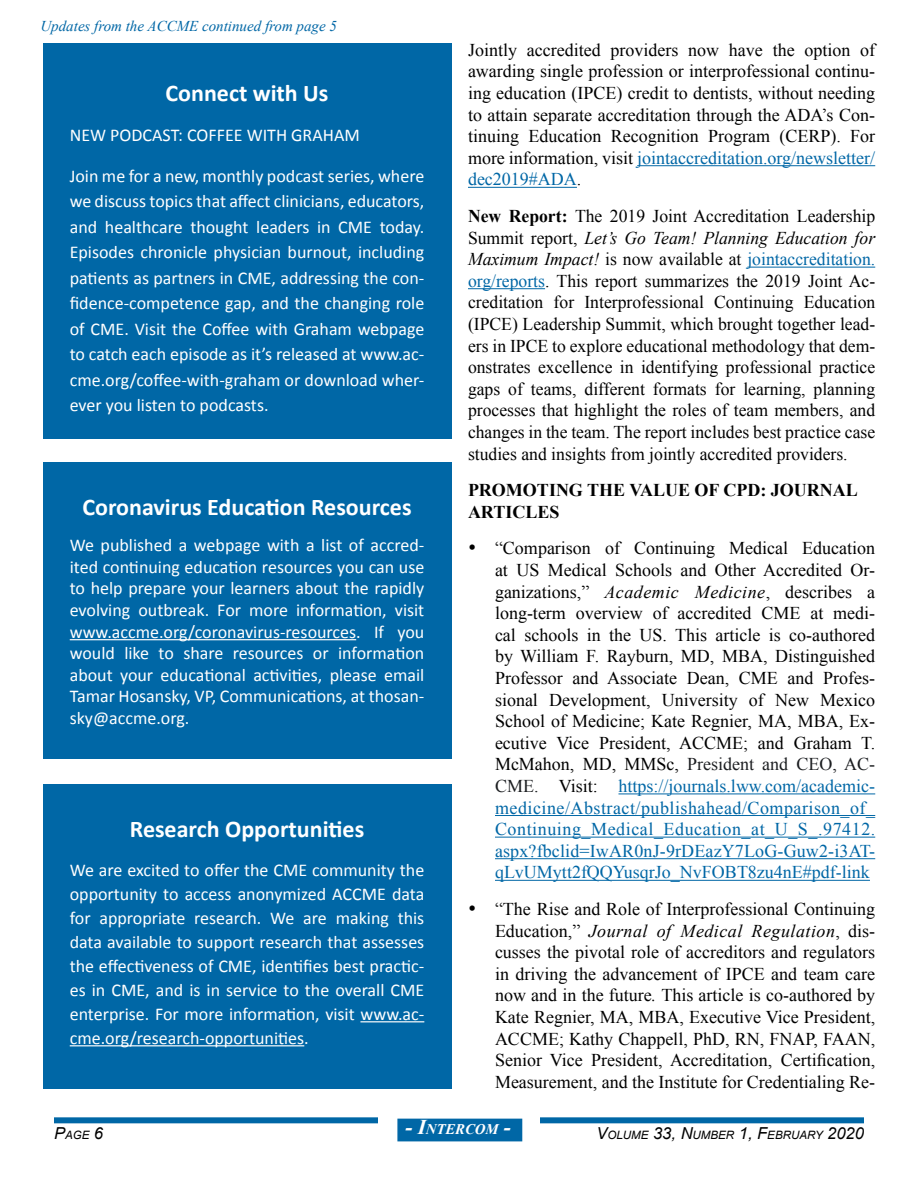
<style>
.page{position:relative;width:918px;height:1188px;background:#fff}
.page>*{position:absolute;margin:0;border:0;box-sizing:border-box;transform-origin:0 0}
.t1{font:700 24px "Calibri";color:#fff}
.t2{font:18px/21.6px "Times New Roman";color:#000;text-align:justify}
.t3{font:18px/25.5px "Calibri";color:#fff;text-align:justify}
.t4{font:700 18px/21.6px "Times New Roman";color:#000}
.t5{font:italic 15px "Times New Roman";color:#0067a6}
.t6{font:italic 700 14.7px "Times New Roman";color:#fff}
.t7{font:italic 11.55px "Arial";color:#000}
.s1{color:#0067a6}
.s2{font-weight:700}
.s3{font-style:italic}
.s4{color:#1c1e21}
.s5{font-size:16.5px}
.s6{font-size:21px}
</style>
<div class="page">
<div style="left:397px;top:1119px;width:125px;height:22px;background:#0067a6"></div>
<div style="left:54px;top:1117px;width:324px;height:6px;background:#0067a6"></div>
<div style="left:540px;top:1117px;width:324px;height:6px;background:#0067a6"></div>
<hr style="left:637px;top:165px;width:238px;height:1px;background:#0067a6">
<hr style="left:468px;top:187px;width:109px;height:1px;background:#0067a6">
<hr style="left:747px;top:267px;width:128px;height:1px;background:#0067a6">
<hr style="left:468px;top:288px;width:77px;height:1px;background:#0067a6">
<hr style="left:618px;top:793px;width:257px;height:1px;background:#0067a6">
<hr style="left:495px;top:815px;width:380px;height:1px;background:#0067a6">
<hr style="left:495px;top:837px;width:380px;height:1px;background:#0067a6">
<hr style="left:495px;top:858px;width:380px;height:1px;background:#0067a6">
<hr style="left:495px;top:880px;width:375px;height:1px;background:#0067a6">
<div style="left:43px;top:43px;width:408px;height:396px;background:#0067a6"></div>
<div style="left:43px;top:785px;width:408px;height:304px;background:#0067a6"></div>
<hr style="left:360px;top:1021px;width:64px;height:1px;background:#fff">
<hr style="left:70px;top:1045px;width:234px;height:1px;background:#fff">
<div style="left:43px;top:462px;width:408px;height:297px;background:#0067a6"></div>
<hr style="left:70px;top:639px;width:286px;height:1px;background:#fff">
<p class="t5" style="left:40px;top:15px;width:298px">Updates from the ACCME continued from page 5</p>
<h1 class="t1" style="left:166px;top:77px;width:164px">Connect with Us</h1>
<p class="t3" style="left:70px;top:123px;width:292px">NEW PODCAST: COFFEE WITH GRAHAM</p>
<p class="t3" style="left:70px;top:163px;width:356px">Join me for a new, monthly podcast series, where we discuss topics that affect clinicians, educators, and healthcare thought leaders in CME today.<br>Episodes chronicle physician burnout, including patients as partners in CME, addressing the con&shy;fidence-competence gap, and the changing role of CME. Visit the Coffee with Graham webpage to catch each episode as it’s released at www.ac&shy;cme.org/coffee-with-graham or download wher&shy;ever you listen to podcasts.</p>
<h1 class="t1" style="left:82px;top:491px;width:331px">Coronavirus Education Resources</h1>
<p class="t3" style="left:70px;top:535px;width:356px;line-height:21.6px">We published a webpage with a list of accred&shy;ited continuing education resources you can use to help prepare your learners about the rapidly evolving outbreak. For more information, visit www.accme.org/coronavirus-resources. If you would like to share resources or information about your educational activities, please email Tamar Hosansky, VP, Communications, at thosan&shy;sky@accme.org.</p>
<h1 class="t1" style="left:130px;top:813px;width:236px">Research Opportunities</h1>
<p class="t3" style="left:70px;top:858px;width:356px;line-height:24px">We are excited to offer the CME community the opportunity to access anonymized ACCME data for appropriate research. We are making this data available to support research that assesses the effectiveness of CME, identifies best practic&shy;es in CME, and is in service to the overall CME enterprise. For more information, visit www.ac&shy;cme.org/research-opportunities.</p>
<p class="t2" style="left:468px;top:39px;width:409px">Jointly accredited providers now have the option of awarding single profession or interprofessional continu&shy;ing education (IPCE) credit to dentists, without needing to attain separate accreditation through the ADA’s Con&shy;tinuing Education Recognition Program (CERP). For more information, visit <span class="s1">jointaccreditation.org/newsletter/ dec2019#ADA</span>.</p>
<p class="t2" style="left:468px;top:205px;width:409px"><span class="s2">New Report:</span> The 2019 Joint Accreditation Leadership Summit report, <span class="s3">Let’s Go Team! Planning Education for Maximum Impact!</span> is now available at <span class="s1">jointaccreditation. org/reports</span>. This report summarizes the 2019 Joint Ac&shy;creditation for Interprofessional Continuing Education (IPCE) Leadership Summit, which brought together lead&shy;ers in IPCE to explore educational methodology that dem&shy;onstrates excellence in identifying professional practice gaps of teams, different formats for learning, planning processes that highlight the roles of team members, and changes in the team. The report includes best practice case studies and insights from jointly accredited providers.</p>
<p class="t4" style="left:468px;top:479px;width:391px">PROMOTING THE VALUE OF CPD: JOURNAL<br>ARTICLES</p>
<p class="t2" style="left:495px;top:537px;width:382px;text-indent:-27px">• “Comparison of Continuing Medical Education at US Medical Schools and Other Accredited Or&shy;ganizations,” <span class="s3">Academic Medicine</span>, describes a long-term overview of accredited CME at medi&shy;cal schools in the US. This article is co-authored by William F. Rayburn, MD, MBA, Distinguished Professor and Associate Dean, CME and Profes&shy;sional Development, University of New Mexico School of Medicine; Kate Regnier, MA, MBA, Ex&shy;ecutive Vice President, ACCME; and Graham T.<br>McMahon, MD, MMSc, <span class="s4">President and CEO, AC-CME.</span> Visit: <span class="s1">https://journals.lww.com/academic&shy;medicine/Abstract/publishahead/Comparison_of_ Continuing_Medical_Education_at_U_S_.97412. aspx?fbclid=IwAR0nJ-9rDEazY7LoG-Guw2-i3AT&shy;qLvUMytt2fQQYusqrJo_NvFOBT8zu4nE#pdf-link</span></p>
<p class="t2" style="left:495px;top:898px;width:382px;text-indent:-27px">• “The Rise and Role of Interprofessional Continuing Education,” <span class="s3">Journal of Medical Regulation</span>, dis&shy;cusses the pivotal role of accreditors and regulators in driving the advancement of IPCE and team care now and in the future<span class="s3">.</span> This article is co-authored by Kate Regnier, MA, MBA, Executive Vice President, ACCME; Kathy Chappell, PhD, RN, FNAP, FAAN, Senior Vice President, Accreditation, Certification, Measurement, and the Institute for Credentialing Re-</p>
<p class="t7" style="left:54px;top:1127px;width:51px"><span class="s5">P</span>AGE <span class="s5">6</span></p>
<p class="t6" style="left:405px;top:1119px;width:107px"><span class="s6">- I</span>NTERCOM <span class="s6">-</span></p>
<p class="t7" style="left:596px;top:1127px;width:269px"><span class="s5">V</span>OLUME <span class="s5">33, N</span>UMBER <span class="s5">1, F</span>EBRUARY <span class="s5">2020</span></p>
</div>
